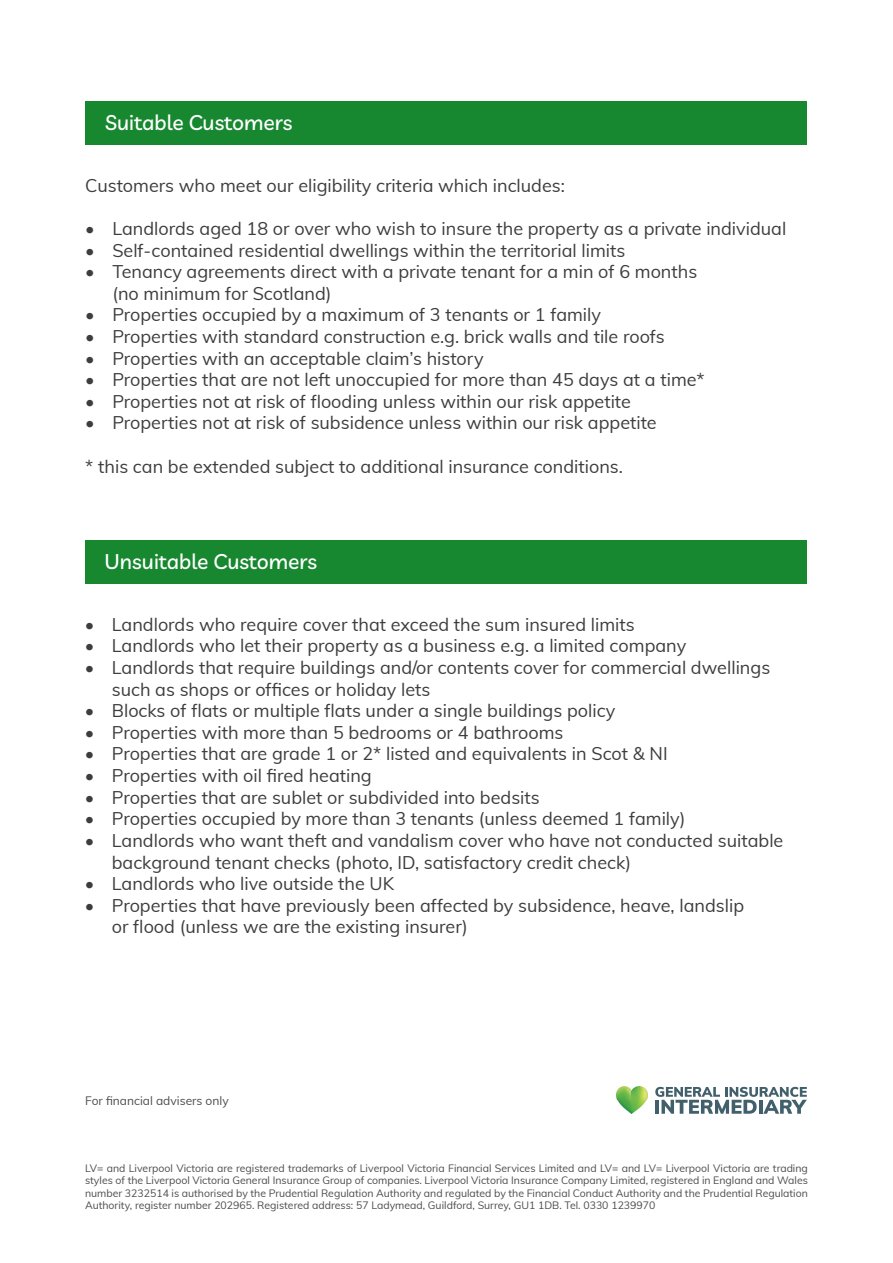
<style>
.page{position:relative;width:893px;height:1263px;background:#fff}
.page>*{position:absolute;margin:0;border:0;box-sizing:border-box;transform-origin:0 0}
.t1{font:500 21px "Livvic";color:#fff}
.t2{font:18px/21.6px "Muli";color:#3d3d3d}
.t3{font:12px "Muli";color:#4b4c4d}
.t4{font:10.5px/12.6px "Muli";color:#4b4c4d;text-align:justify}
</style>
<div class="page">
<div style="left:86px;top:101px;width:721px;height:44px;background:#178830"></div>
<div style="left:85px;top:540px;width:722px;height:44px;background:#178830"></div>
<svg style="left:655px;top:1087px;width:152px;height:27px"></svg>
<img style="left:616px;top:1087px;width:31px;height:27px">
<p class="t1" style="left:105px;top:107px;width:189px">Suitable Customers</p>
<p class="t2" style="left:85px;top:174px;width:481px">Customers who meet our eligibility criteria which includes:</p>
<p class="t2" style="left:85px;top:217px;width:702px">• Landlords aged 18 or over who wish to insure the property as a private individual</p>
<p class="t2" style="left:85px;top:238px;width:542px">• Self-contained residential dwellings within the territorial limits</p>
<p class="t2" style="left:112px;top:260px;width:586px;text-indent:-27px">• Tenancy agreements direct with a private tenant for a min of 6 months (no minimum for Scotland)</p>
<p class="t2" style="left:85px;top:303px;width:517px">• Properties occupied by a maximum of 3 tenants or 1 family</p>
<p class="t2" style="left:85px;top:325px;width:581px">• Properties with standard construction e.g. brick walls and tile roofs</p>
<p class="t2" style="left:85px;top:346px;width:400px">• Properties with an acceptable claim’s history</p>
<p class="t2" style="left:85px;top:368px;width:621px">• Properties that are not left unoccupied for more than 45 days at a time*</p>
<p class="t2" style="left:85px;top:390px;width:547px">• Properties not at risk of flooding unless within our risk appetite</p>
<p class="t2" style="left:85px;top:411px;width:573px">• Properties not at risk of subsidence unless within our risk appetite</p>
<p class="t2" style="left:85px;top:454px;width:539px">* this can be extended subject to additional insurance conditions.</p>
<p class="t1" style="left:105px;top:546px;width:214px">Unsuitable Customers</p>
<p class="t2" style="left:85px;top:613px;width:551px">• Landlords who require cover that exceed the sum insured limits</p>
<p class="t2" style="left:85px;top:634px;width:603px">• Landlords who let their property as a business e.g. a limited company</p>
<p class="t2" style="left:112px;top:656px;width:660px;text-indent:-27px">• Landlords that require buildings and/or contents cover for commercial dwellings such as shops or offices or holiday lets</p>
<p class="t2" style="left:85px;top:699px;width:532px">• Blocks of flats or multiple flats under a single buildings policy</p>
<p class="t2" style="left:85px;top:721px;width:480px">• Properties with more than 5 bedrooms or 4 bathrooms</p>
<p class="t2" style="left:85px;top:742px;width:584px">• Properties that are grade 1 or 2* listed and equivalents in Scot &amp; NI</p>
<p class="t2" style="left:85px;top:764px;width:289px">• Properties with oil fired heating</p>
<p class="t2" style="left:85px;top:785px;width:456px">• Properties that are sublet or subdivided into bedsits</p>
<p class="t2" style="left:85px;top:807px;width:602px">• Properties occupied by more than 3 tenants (unless deemed 1 family)</p>
<p class="t2" style="left:112px;top:829px;width:673px;text-indent:-27px">• Landlords who want theft and vandalism cover who have not conducted suitable background tenant checks (photo, ID, satisfactory credit check)</p>
<p class="t2" style="left:85px;top:872px;width:311px">• Landlords who live outside the UK</p>
<p class="t2" style="left:112px;top:893px;width:634px;text-indent:-27px">• Properties that have previously been affected by subsidence, heave, landslip or flood (unless we are the existing insurer)</p>
<p class="t3" style="left:85px;top:1092px;width:145px">For financial advisers only</p>
<p class="t4" style="left:85px;top:1161px;width:724px">LV= and Liverpool Victoria are registered trademarks of Liverpool Victoria Financial Services Limited and LV= and LV= Liverpool Victoria are trading styles of the Liverpool Victoria General Insurance Group of companies. Liverpool Victoria Insurance Company Limited, registered in England and Wales number 3232514 is authorised by the Prudential Regulation Authority and regulated by the Financial Conduct Authority and the Prudential Regulation Authority, register number 202965. Registered address: 57 Ladymead, Guildford, Surrey, GU1 1DB. Tel. 0330 1239970</p>
</div>
